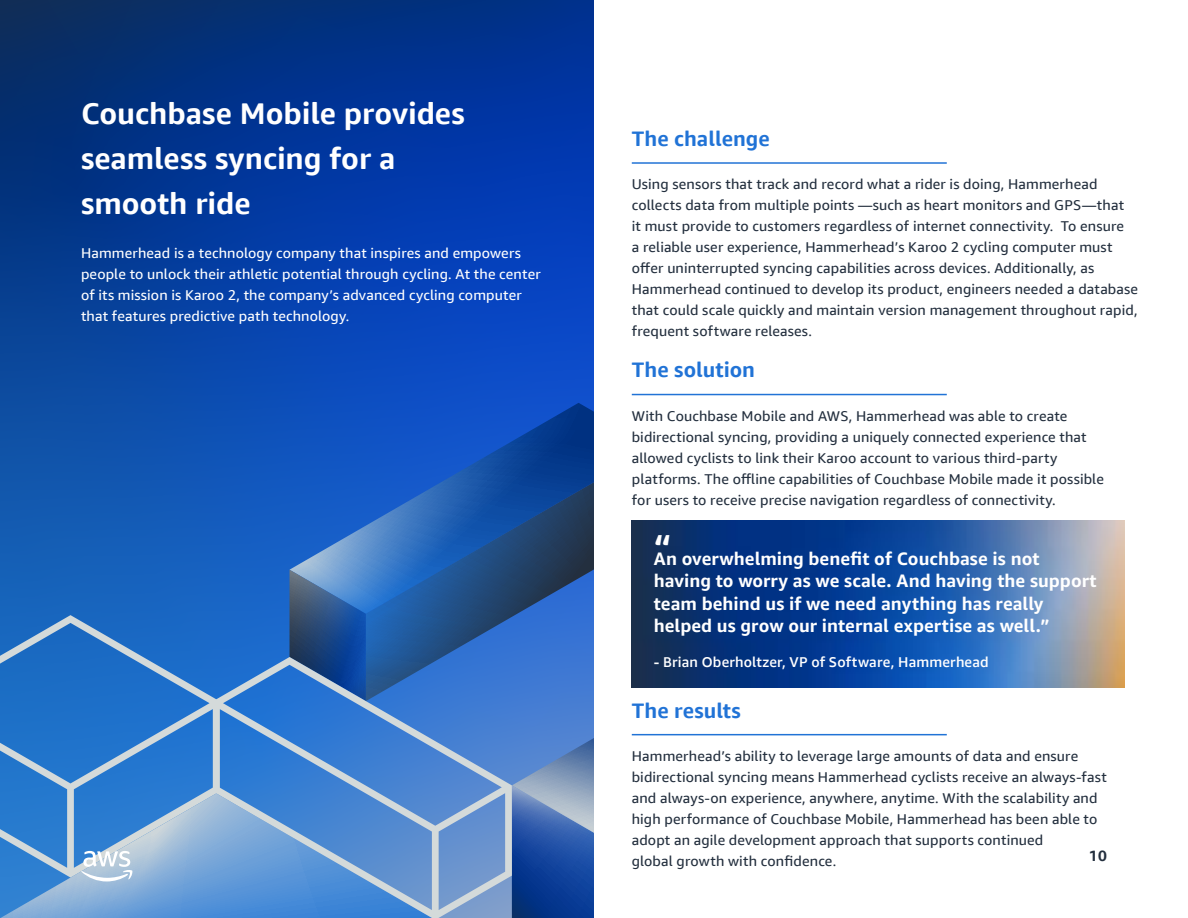
<style>
.page{position:relative;width:1188px;height:918px;background:#fff}
.page>*{position:absolute;margin:0;border:0;box-sizing:border-box;transform-origin:0 0}
.page_header{font:700 34.5px "Amazon Ember";color:#fff}
.page_head{font:700 30px/45px "Amazon Ember Display";letter-spacing:-.005em;color:#fff}
.t1{font:700 21px "Amazon Ember Display";color:#2173d6}
.page_header-2{font:700 18px/22.5px "Amazon Ember";color:#fff}
.t2{font:700 15px "Amazon Ember Display";color:#232f3e}
.Body_Copy{font:14.25px/21px "Amazon Ember Display";letter-spacing:.01em;color:#232f3e}
.t3{font:14.25px/21px "Amazon Ember Display";letter-spacing:.01em;color:#fff}
.page_header-3{font:500 14.25px "Amazon Ember";letter-spacing:.015em;color:#fff}
</style>
<div class="page">
<svg style="left:0;top:0;width:594px;height:738px;background:#0842a2"></svg>
<svg style="left:0;top:878px;width:213px;height:40px;background:#6ca0d7"></svg>
<svg style="left:512px;top:738px;width:82px;height:180px;background:#4169ac"></svg>
<svg style="left:290px;top:403px;width:304px;height:167px;background:#1554ba"></svg>
<svg style="left:290px;top:570px;width:76px;height:87px;background:#386197"></svg>
<svg style="left:366px;top:482px;width:228px;height:219px;background:#275ca4"></svg>
<svg style="left:0;top:615px;width:220px;height:263px;background:#3c82cc"></svg>
<svg style="left:213px;top:657px;width:299px;height:261px;background:#548bd0"></svg>
<svg style="left:81px;top:851px;width:52px;height:30px"></svg>
<hr style="left:632px;top:162px;width:315px;height:2px;background:#2173d6">
<hr style="left:632px;top:394px;width:315px;height:1px;background:#2173d6">
<hr style="left:632px;top:734px;width:315px;height:1px;background:#2173d6">
<img style="left:632px;top:521px;width:493px;height:167px">
<p class="page_head" style="left:81px;top:91px;width:385px">Couchbase Mobile provides seamless syncing for a smooth ride</p>
<p class="t3" style="left:81px;top:242px;width:461px">Hammerhead is a technology company that inspires and empowers people to unlock their athletic potential through cycling. At the center of its mission is Karoo 2, the company’s advanced cycling computer that features predictive path technology.</p>
<p class="t1" style="left:632px;top:125px;width:139px">The challenge</p>
<p class="Body_Copy" style="left:632px;top:174px;width:508px">Using sensors that track and record what a rider is doing, Hammerhead collects data from multiple points —such as heart monitors and GPS—that<br>it must provide to customers regardless of internet connectivity. To ensure<br>a reliable user experience, Hammerhead’s Karoo 2 cycling computer must offer uninterrupted syncing capabilities across devices. Additionally, as Hammerhead continued to develop its product, engineers needed a database that could scale quickly and maintain version management throughout rapid, frequent software releases.</p>
<p class="t1" style="left:632px;top:357px;width:125px">The solution</p>
<p class="Body_Copy" style="left:632px;top:405px;width:474px">With Couchbase Mobile and AWS, Hammerhead was able to create bidirectional syncing, providing a uniquely connected experience that allowed cyclists to link their Karoo account to various third-party platforms. The offline capabilities of Couchbase Mobile made it possible for users to receive precise navigation regardless of connectivity.</p>
<p class="page_header" style="left:654px;top:524px;width:19px">“</p>
<p class="page_header-2" style="left:654px;top:547px;width:444px">An overwhelming benefit of Couchbase is not having to worry as we scale. And having the support team behind us if we need anything has really helped us grow our internal expertise as well.”</p>
<p class="page_header-3" style="left:654px;top:653px;width:336px">- Brian Oberholtzer, VP of Software, Hammerhead</p>
<p class="t1" style="left:632px;top:697px;width:111px">The results</p>
<p class="Body_Copy" style="left:632px;top:745px;width:477px">Hammerhead’s ability to leverage large amounts of data and ensure bidirectional syncing means Hammerhead cyclists receive an always-fast and always-on experience, anywhere, anytime. With the scalability and high performance of Couchbase Mobile, Hammerhead has been able to adopt an agile development approach that supports continued<br>global growth with confidence.</p>
<p class="t2" style="left:1089px;top:847px;width:20px">10</p>
</div>
